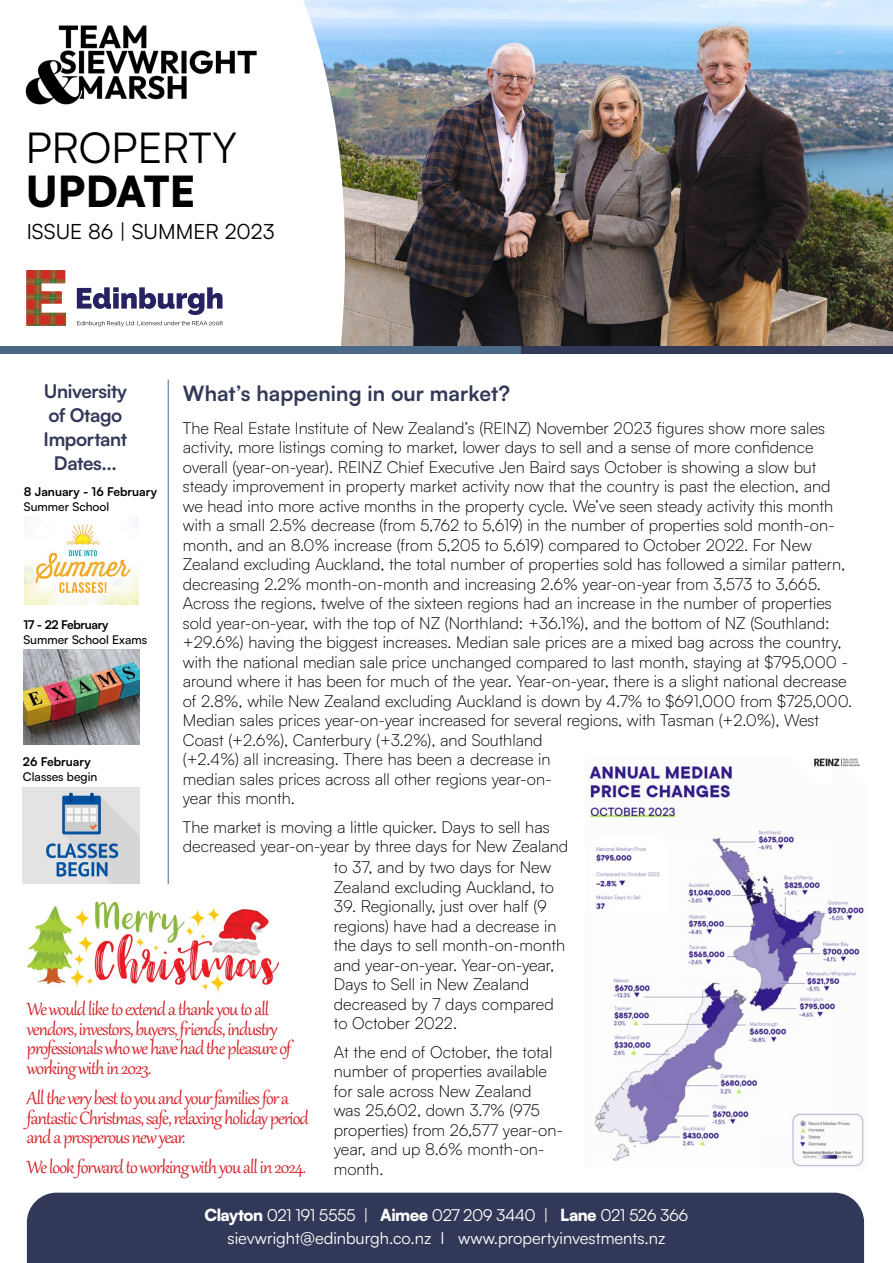
<style>
.page{position:relative;width:893px;height:1263px;background:#fff}
.page>*{position:absolute;margin:0;border:0;box-sizing:border-box;transform-origin:0 0}
.t1{font:42.45px "Satoshi";color:#000}
.t2{font:900 42.45px "Satoshi";color:#000}
.t3{font:21.75px/19.5px "Gabriola";letter-spacing:-.04em;color:#d32027}
.t4{font:700 21px "Satoshi";letter-spacing:.005em;color:#323857}
.t5{font:21px "Satoshi";color:#000}
.t6{font:700 18.75px/24px "Satoshi";letter-spacing:-.02em;color:#323857;text-align:center}
.t7{font:300 16.5px/19.5px "Satoshi";color:#000}
.t8{font:16.5px/22.5px "Satoshi";color:#fff;text-align:center}
.t9{font:500 12px "Satoshi";color:#000}
.t10{font:700 12px "Satoshi";color:#000}
.t11{font:700 12px "Satoshi";letter-spacing:-.03em;color:#000}
.s1{font-weight:900}
</style>
<div class="page">
<div style="left:27px;top:1193px;width:837px;height:70px;background:#323857"></div>
<img style="left:24px;top:516px;width:115px;height:88px">
<img style="left:23px;top:649px;width:117px;height:95px">
<img style="left:23px;top:788px;width:116px;height:96px">
<img style="left:364px;top:0;width:529px;height:346px">
<svg style="left:66px;top:0;width:298px;height:346px"></svg>
<img style="left:25px;top:21px;width:234px;height:87px">
<svg style="left:77px;top:287px;width:146px;height:28px"></svg>
<img style="left:26px;top:270px;width:40px;height:56px">
<svg style="left:77px;top:321px;width:146px;height:6px"></svg>
<div style="left:0;top:346px;width:522px;height:8px;background:#4a6986"></div>
<div style="left:522px;top:346px;width:371px;height:8px;background:#323857"></div>
<hr style="left:168px;top:380px;width:1px;height:504px;background:#4a6986">
<img style="left:585px;top:758px;width:279px;height:409px">
<img style="left:26px;top:901px;width:254px;height:92px">
<h1 class="t1" style="left:26px;top:120px;width:212px">PROPERTY</h1>
<h1 class="t2" style="left:26px;top:159px;width:171px">UPDATE</h1>
<p class="t5" style="left:27px;top:218px;width:249px">ISSUE 86 | SUMMER 2023</p>
<p class="t6" style="left:44px;top:378px;width:85px">University of Otago<br>Important<br>Dates...</p>
<p class="t10" style="left:24px;top:482px;width:135px">8 January - 16 February</p>
<p class="t9" style="left:24px;top:498px;width:87px">Summer School</p>
<p class="t4" style="left:183px;top:378px;width:329px">What’s happening in our market?</p>
<p class="t7" style="left:183px;top:418px;width:671px">The Real Estate Institute of New Zealand’s (REINZ) November 2023 figures show more sales activity, more listings coming to market, lower days to sell and a sense of more confidence overall (year-on-year). REINZ Chief Executive Jen Baird says October is showing a slow but steady improvement in property market activity now that the country is past the election, and we head into more active months in the property cycle. We’ve seen steady activity this month with a small 2.5% decrease (from 5,762 to 5,619) in the number of properties sold month-on&shy;month, and an 8.0% increase (from 5,205 to 5,619) compared to October 2022. For New Zealand excluding Auckland, the total number of properties sold has followed a similar pattern, decreasing 2.2% month-on-month and increasing 2.6% year-on-year from 3,573 to 3,665.<br>Across the regions, twelve of the sixteen regions had an increase in the number of properties sold year-on-year, with the top of NZ (Northland: +36.1%), and the bottom of NZ (Southland: +29.6%) having the biggest increases. Median sale prices are a mixed bag across the country, with the national median sale price unchanged compared to last month, staying at $795,000 - around where it has been for much of the year. Year-on-year, there is a slight national decrease of 2.8%, while New Zealand excluding Auckland is down by 4.7% to $691,000 from $725,000.<br>Median sales prices year-on-year increased for several regions, with Tasman (+2.0%), West Coast (+2.6%), Canterbury (+3.2%), and Southland<br>(+2.4%) all increasing. There has been a decrease in<br>median sales prices across all other regions year-on-<br>year this month.</p>
<p class="t7" style="left:183px;top:817px;width:368px">The market is moving a little quicker. Days to sell has</p>
<p class="t7" style="left:183px;top:836px;width:387px">decreased year-on-year by three days for New Zealand</p>
<p class="t7" style="left:334px;top:857px;width:219px">to 37, and by two days for New</p>
<p class="t7" style="left:334px;top:876px;width:222px">Zealand excluding Auckland, to</p>
<p class="t7" style="left:334px;top:896px;width:233px">39. Regionally, just over half (9 regions) have had a decrease in the days to sell month-on-month and year-on-year. Year-on-year,<br>Days to Sell in New Zealand decreased by 7 days compared to October 2022.</p>
<p class="t7" style="left:334px;top:1041px;width:231px">At the end of October, the total number of properties available for sale across New Zealand<br>was 25,602, down 3.7% (975 properties) from 26,577 year-on&shy;year, and up 8.6% month-on&shy;month.</p>
<p class="t11" style="left:23px;top:616px;width:87px">17 - 22 February</p>
<p class="t9" style="left:23px;top:631px;width:125px">Summer School Exams</p>
<p class="t10" style="left:23px;top:753px;width:69px">26 February</p>
<p class="t9" style="left:23px;top:768px;width:76px">Classes begin</p>
<h2 class="t3" style="left:27px;top:998px;width:266px">We would like to extend a thank you to all vendors, investors, buyers, friends, industry professionals who we have had the pleasure of working with in 2023.</h2>
<h2 class="t3" style="left:27px;top:1087px;width:283px">All the very best to you and your families for a fantastic Christmas, safe, relaxing holiday period and a prosperous new year.</h2>
<h2 class="t3" style="left:27px;top:1156px;width:281px">We look forward to working with you all in 2024.</h2>
<p class="t8" style="left:204px;top:1203px;width:486px"><span class="s1">Clayton</span> 021 191 5555 | <span class="s1">Aimee</span> 027 209 3440 | <span class="s1">Lane</span> 021 526 366 sievwright@edinburgh.co.nz I www.propertyinvestments.nz</p>
</div>
